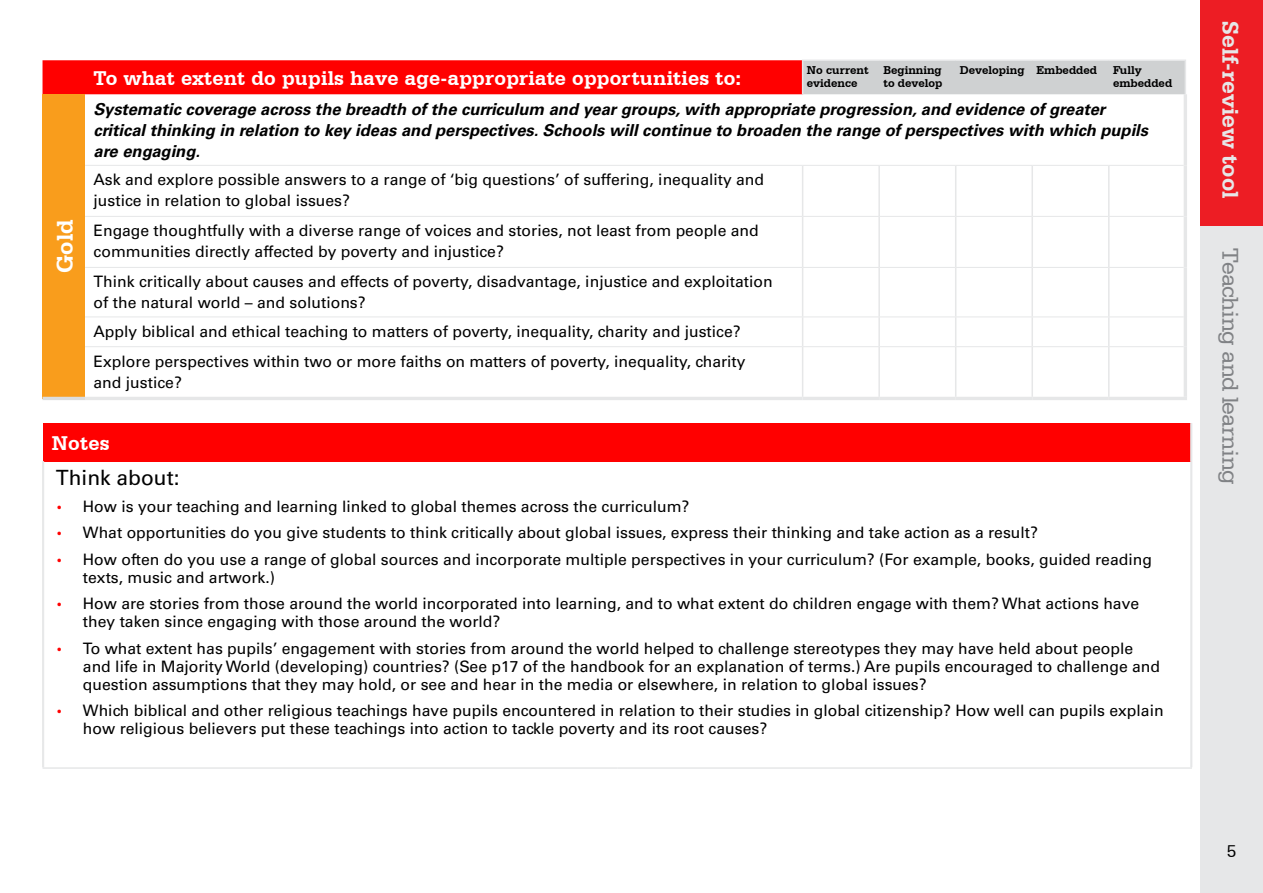
<style>
.page{position:relative;width:1263px;height:893px;background:#fff}
.page>*{position:absolute;margin:0;border:0;box-sizing:border-box;transform-origin:0 0}
.t1{font:24px "Serifa BT";letter-spacing:-.03em;color:#808285}
.t2{font:700 24px "Serifa BT";color:#e6e7e8}
.t3{font:700 24px "Serifa BT";color:#fff}
.t4{font:700 21px "Serifa BT";letter-spacing:.01em;color:#fff}
.t5{font:21px "Univers CA";color:#000}
.t6{font:18px "Serifa BT";color:#000}
.t7{font:italic 700 16.5px/21px "Univers CA";color:#000}
.t8{font:15.75px/18px "Univers CA";color:#000}
.t9{font:700 12px/12.9px "Serifa BT";color:#000}
.s1{font-family:"Serifa BT";font-size:12px;color:#f00}
</style>
<div class="page">
<div style="left:1200px;top:94px;width:63px;height:799px;background:#e6e7e8"></div>
<div style="left:1200px;top:0;width:63px;height:226px;background:#ed1d24"></div>
<svg style="left:43px;top:60px;width:1141px;height:34px;background:#ef4546"></svg>
<div style="left:43px;top:94px;width:42px;height:304px;background:#f99d1c"></div>
<hr style="left:802px;top:61px;width:1px;height:33px;background:#e6e7e8">
<hr style="left:85px;top:216px;width:718px;height:1px;background:#e6e7e8">
<hr style="left:85px;top:267px;width:718px;height:1px;background:#e6e7e8">
<hr style="left:85px;top:317px;width:718px;height:1px;background:#e6e7e8">
<hr style="left:85px;top:346px;width:718px;height:1px;background:#e6e7e8">
<hr style="left:1184px;top:94px;width:3px;height:71px;background:#e6e7e8">
<hr style="left:1184px;top:165px;width:3px;height:51px;background:#e6e7e8">
<hr style="left:1184px;top:216px;width:3px;height:51px;background:#e6e7e8">
<hr style="left:1184px;top:267px;width:3px;height:50px;background:#e6e7e8">
<hr style="left:1184px;top:317px;width:3px;height:30px;background:#e6e7e8">
<hr style="left:1184px;top:347px;width:3px;height:50px;background:#e6e7e8">
<hr style="left:802px;top:166px;width:1px;height:50px;background:#e6e7e8">
<hr style="left:802px;top:217px;width:1px;height:50px;background:#e6e7e8">
<hr style="left:802px;top:268px;width:1px;height:49px;background:#e6e7e8">
<svg style="left:802px;top:318px;width:1px;height:28px"></svg>
<hr style="left:802px;top:347px;width:1px;height:50px;background:#e6e7e8">
<hr style="left:878px;top:166px;width:2px;height:50px;background:#e6e7e8">
<hr style="left:955px;top:166px;width:1px;height:50px;background:#e6e7e8">
<hr style="left:1031px;top:166px;width:2px;height:50px;background:#e6e7e8">
<hr style="left:1108px;top:166px;width:1px;height:50px;background:#e6e7e8">
<hr style="left:878px;top:217px;width:2px;height:50px;background:#e6e7e8">
<hr style="left:955px;top:217px;width:1px;height:50px;background:#e6e7e8">
<hr style="left:1031px;top:217px;width:2px;height:50px;background:#e6e7e8">
<hr style="left:1108px;top:217px;width:1px;height:50px;background:#e6e7e8">
<hr style="left:878px;top:268px;width:2px;height:49px;background:#e6e7e8">
<hr style="left:955px;top:268px;width:1px;height:49px;background:#e6e7e8">
<hr style="left:1031px;top:268px;width:2px;height:49px;background:#e6e7e8">
<hr style="left:1108px;top:268px;width:1px;height:49px;background:#e6e7e8">
<hr style="left:878px;top:317px;width:2px;height:29px;background:#e6e7e8">
<svg style="left:955px;top:318px;width:1px;height:28px"></svg>
<hr style="left:1031px;top:317px;width:2px;height:29px;background:#e6e7e8">
<svg style="left:1108px;top:318px;width:1px;height:28px"></svg>
<hr style="left:878px;top:347px;width:2px;height:50px;background:#e6e7e8">
<hr style="left:955px;top:347px;width:1px;height:50px;background:#e6e7e8">
<hr style="left:1031px;top:347px;width:2px;height:50px;background:#e6e7e8">
<hr style="left:1108px;top:347px;width:1px;height:50px;background:#e6e7e8">
<hr style="left:803px;top:216px;width:76px;height:1px;background:#e6e7e8">
<hr style="left:879px;top:216px;width:77px;height:1px;background:#e6e7e8">
<hr style="left:956px;top:216px;width:76px;height:1px;background:#e6e7e8">
<hr style="left:1032px;top:216px;width:77px;height:1px;background:#e6e7e8">
<hr style="left:1109px;top:216px;width:75px;height:1px;background:#e6e7e8">
<hr style="left:803px;top:267px;width:76px;height:1px;background:#e6e7e8">
<hr style="left:879px;top:267px;width:77px;height:1px;background:#e6e7e8">
<hr style="left:956px;top:267px;width:76px;height:1px;background:#e6e7e8">
<hr style="left:1032px;top:267px;width:77px;height:1px;background:#e6e7e8">
<hr style="left:1109px;top:267px;width:75px;height:1px;background:#e6e7e8">
<hr style="left:803px;top:317px;width:76px;height:1px;background:#e6e7e8">
<hr style="left:879px;top:317px;width:77px;height:1px;background:#e6e7e8">
<hr style="left:956px;top:317px;width:76px;height:1px;background:#e6e7e8">
<hr style="left:1032px;top:317px;width:77px;height:1px;background:#e6e7e8">
<hr style="left:1109px;top:317px;width:75px;height:1px;background:#e6e7e8">
<hr style="left:803px;top:346px;width:76px;height:1px;background:#e6e7e8">
<hr style="left:879px;top:346px;width:77px;height:1px;background:#e6e7e8">
<hr style="left:956px;top:346px;width:76px;height:1px;background:#e6e7e8">
<hr style="left:1032px;top:346px;width:77px;height:1px;background:#e6e7e8">
<hr style="left:1109px;top:346px;width:75px;height:1px;background:#e6e7e8">
<hr style="left:802px;top:60px;width:77px;height:1px;background:#e6e7e8">
<hr style="left:879px;top:60px;width:77px;height:1px;background:#e6e7e8">
<hr style="left:956px;top:60px;width:76px;height:1px;background:#e6e7e8">
<hr style="left:1032px;top:60px;width:77px;height:1px;background:#e6e7e8">
<hr style="left:1109px;top:60px;width:77px;height:1px;background:#e6e7e8">
<hr style="left:1184px;top:61px;width:2px;height:33px;background:#e6e7e8">
<hr style="left:85px;top:165px;width:718px;height:1px;background:#e6e7e8">
<hr style="left:803px;top:165px;width:76px;height:1px;background:#e6e7e8">
<hr style="left:879px;top:165px;width:77px;height:1px;background:#e6e7e8">
<hr style="left:956px;top:165px;width:76px;height:1px;background:#e6e7e8">
<hr style="left:1032px;top:165px;width:77px;height:1px;background:#e6e7e8">
<hr style="left:1109px;top:165px;width:75px;height:1px;background:#e6e7e8">
<hr style="left:85px;top:397px;width:718px;height:3px;background:#e6e7e8">
<hr style="left:803px;top:397px;width:76px;height:3px;background:#e6e7e8">
<hr style="left:879px;top:397px;width:77px;height:3px;background:#e6e7e8">
<hr style="left:956px;top:397px;width:76px;height:3px;background:#e6e7e8">
<hr style="left:1032px;top:397px;width:77px;height:3px;background:#e6e7e8">
<hr style="left:1109px;top:397px;width:78px;height:3px;background:#e6e7e8">
<hr style="left:43px;top:397px;width:42px;height:3px;background:#dcddde">
<div style="left:43px;top:423px;width:1148px;height:38px;background:#f00"></div>
<hr style="left:1190px;top:423px;width:1px;height:38px;background:#e6e7e8">
<hr style="left:1191px;top:423px;width:1px;height:38px;background:#e6e7e8">
<hr style="left:42px;top:461px;width:1px;height:282px;background:#e6e7e8">
<hr style="left:43px;top:461px;width:1px;height:282px;background:#e6e7e8">
<hr style="left:1190px;top:461px;width:1px;height:282px;background:#e6e7e8">
<hr style="left:1191px;top:461px;width:1px;height:282px;background:#e6e7e8">
<svg style="left:42px;top:743px;width:2px;height:24px"></svg>
<svg style="left:1190px;top:743px;width:2px;height:24px"></svg>
<hr style="left:43px;top:767px;width:574px;height:2px;background:#e6e7e8">
<hr style="left:617px;top:767px;width:575px;height:2px;background:#e6e7e8">
<h1 class="t3" style="left:50px;top:273px;width:55px;rotate:-90deg">Gold</h1>
<h2 class="t4" style="left:94px;top:65px;width:649px">To what extent do pupils have age-appropriate opportunities to:</h2>
<p class="t9" style="left:807px;top:63px;width:63px">No current evidence</p>
<p class="t9" style="left:883px;top:63px;width:60px">Beginning to develop</p>
<p class="t9" style="left:960px;top:63px;width:139px">Developing Embedded</p>
<p class="t9" style="left:1113px;top:63px;width:61px">Fully embedded</p>
<p class="t7" style="left:94px;top:99px;width:1056px">Systematic coverage across the breadth of the curriculum and year groups, with appropriate progression, and evidence of greater critical thinking in relation to key ideas and perspectives. Schools will continue to broaden the range of perspectives with which pupils are engaging.</p>
<p class="t8" style="left:94px;top:169px;width:672px;line-height:21px">Ask and explore possible answers to a range of ‘big questions’ of suffering, inequality and justice in relation to global issues?</p>
<p class="t8" style="left:94px;top:220px;width:667px;line-height:21px">Engage thoughtfully with a diverse range of voices and stories, not least from people and communities directly affected by poverty and injustice?</p>
<p class="t8" style="left:94px;top:271px;width:680px;line-height:21px">Think critically about causes and effects of poverty, disadvantage, injustice and exploitation of the natural world – and solutions?</p>
<p class="t8" style="left:94px;top:317px;width:654px;line-height:29.7px">Apply biblical and ethical teaching to matters of poverty, inequality, charity and justice?<br>Explore perspectives within two or more faiths on matters of poverty, inequality, charity</p>
<p class="t8" style="left:94px;top:373px;width:90px">and justice?</p>
<h2 class="t4" style="left:52px;top:430px;width:59px">Notes</h2>
<h2 class="t5" style="left:56px;top:465px;width:125px">Think about:</h2>
<p class="t8" style="left:56px;top:497px;width:635px"><span class="s1">•</span> How is your teaching and learning linked to global themes across the curriculum?</p>
<p class="t8" style="left:56px;top:524px;width:984px"><span class="s1">•</span> What opportunities do you give students to think critically about global issues, express their thinking and take action as a result?</p>
<p class="t8" style="left:83px;top:550px;width:1070px;text-indent:-27px"><span class="s1">•</span> How often do you use a range of global sources and incorporate multiple perspectives in your curriculum? (For example, books, guided reading texts, music and artwork.)</p>
<p class="t8" style="left:83px;top:595px;width:1058px;text-indent:-27px"><span class="s1">•</span> How are stories from those around the world incorporated into learning, and to what extent do children engage with them? What actions have they taken since engaging with those around the world?</p>
<p class="t8" style="left:83px;top:639px;width:1079px;text-indent:-27px"><span class="s1">•</span> To what extent has pupils’ engagement with stories from around the world helped to challenge stereotypes they may have held about people and life in Majority World (developing) countries? (See p17 of the handbook for an explanation of terms.) Are pupils encouraged to challenge and question assumptions that they may hold, or see and hear in the media or elsewhere, in relation to global issues?</p>
<p class="t8" style="left:83px;top:702px;width:1082px;text-indent:-27px"><span class="s1">•</span> Which biblical and other religious teachings have pupils encountered in relation to their studies in global citizenship? How well can pupils explain how religious believers put these teachings into action to tackle poverty and its root causes?</p>
<h1 class="t2" style="left:1245px;top:21px;width:178px;rotate:90deg">Self-review tool</h1>
<h1 class="t1" style="left:1245px;top:248px;width:237px;rotate:90deg">Teaching and learning</h1>
<p class="t6" style="left:1227px;top:840px;width:11px">5</p>
</div>
